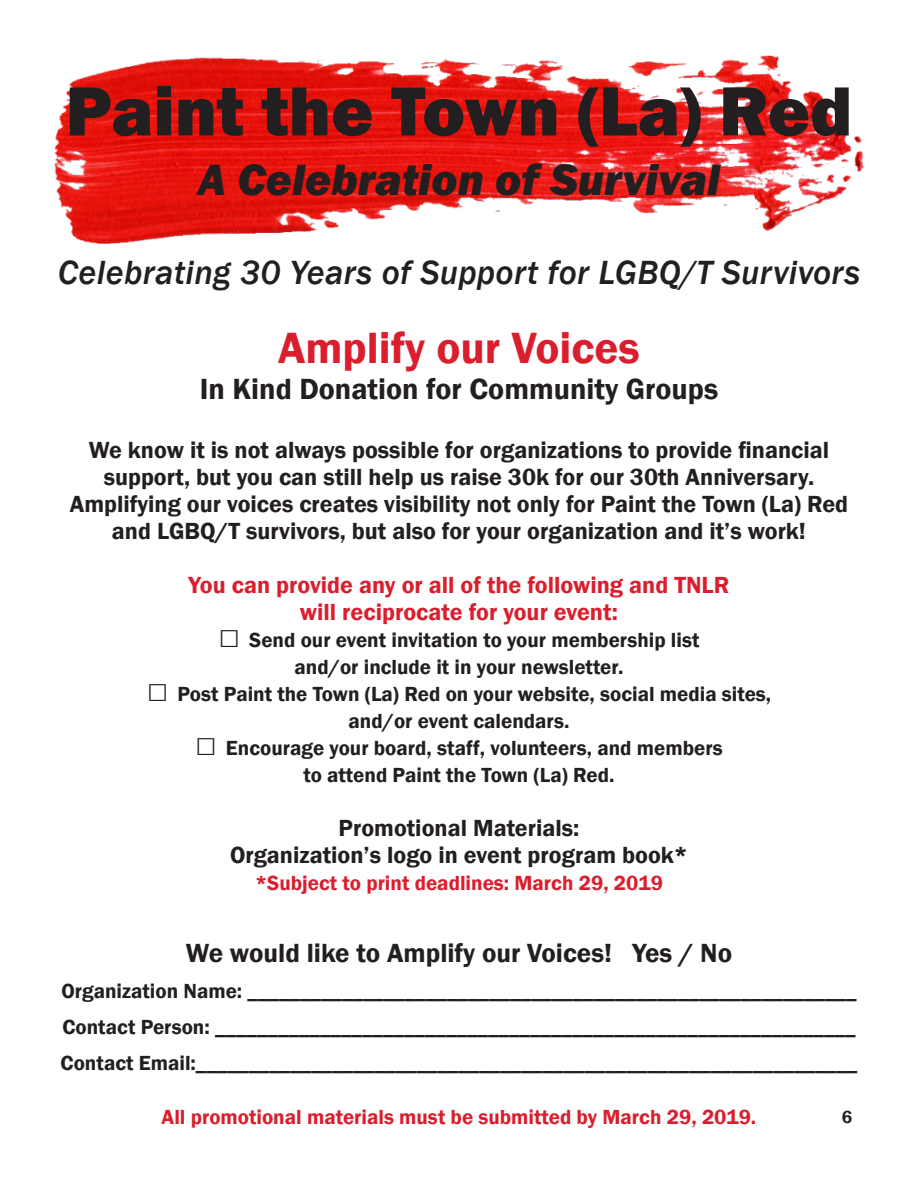
<style>
.page{position:relative;width:918px;height:1188px;background:#fff}
.page>*{position:absolute;margin:0;border:0;box-sizing:border-box;transform-origin:0 0}
.t1{font:800 72px "Franklin Gothic";color:#231f20}
.t2{font:italic 800 45px "Franklin Gothic";color:#231f20}
.t3{font:600 45px "Franklin Gothic";color:#db1e2e}
.t4{font:italic 500 34.5px "Franklin Gothic";letter-spacing:.01em;color:#231f20}
.t5{font:600 30px "Franklin Gothic";color:#231f20}
.t6{font:600 27px "Franklin Gothic";color:#231f20}
.t7{font:600 24px/27px "Franklin Gothic";color:#231f20;text-align:center}
.t8{font:600 24px "Franklin Gothic";color:#db1e2e}
.t9{font:600 21px "Franklin Gothic";color:#231f20}
.t10{font:600 21px "Franklin Gothic";color:#db1e2e}
.t11{font:600 18px "Franklin Gothic";color:#231f20}
.s1{font-size:36px}
</style>
<div class="page">
<img style="left:54px;top:56px;width:810px;height:188px">
<p class="t1" style="left:66px;top:65px;width:788px">Paint the Town (La) Red</p>
<p class="t2" style="left:198px;top:151px;width:524px">A Celebration of Survival</p>
<p class="t4" style="left:58px;top:251px;width:804px">Celebrating 30 Years of Support for LGBQ/T Survivors</p>
<p class="t3" style="left:278px;top:320px;width:363px">Amplify our Voices</p>
<p class="t5" style="left:200px;top:371px;width:520px">In Kind Donation for Community Groups</p>
<p class="t7" style="left:89px;top:437px;width:742px">We know it is not always possible for organizations to provide financial</p>
<p class="t7" style="left:104px;top:464px;width:712px">support, but you can still help us raise 30k for our 30th Anniversary.</p>
<p class="t7" style="left:70px;top:491px;width:780px">Amplifying our voices creates visibility not only for Paint the Town (La) Red and LGBQ/T survivors, but also for your organization and it’s work!</p>
<p class="t8" style="left:189px;top:571px;width:542px">You can provide any or all of the following and TNLR</p>
<p class="t8" style="left:300px;top:598px;width:320px">will reciprocate for your event:</p>
<p class="t9" style="left:218px;top:627px;width:483px"><span class="s1">□</span> Send our event invitation to your membership list</p>
<p class="t9" style="left:295px;top:654px;width:330px">and/or include it in your newsletter.</p>
<p class="t9" style="left:147px;top:681px;width:626px"><span class="s1">□</span> Post Paint the Town (La) Red on your website, social media sites,</p>
<p class="t9" style="left:349px;top:708px;width:222px">and/or event calendars.</p>
<p class="t9" style="left:195px;top:735px;width:529px"><span class="s1">□</span> Encourage your board, staff, volunteers, and members</p>
<p class="t9" style="left:303px;top:762px;width:313px">to attend Paint the Town (La) Red.</p>
<p class="t7" style="left:339px;top:815px;width:242px">Promotional Materials:</p>
<p class="t7" style="left:230px;top:842px;width:459px">Organization’s logo in event program book*</p>
<p class="t10" style="left:255px;top:870px;width:409px">*Subject to print deadlines: March 29, 2019</p>
<p class="t6" style="left:186px;top:937px;width:548px">We would like to Amplify our Voices! Yes / No</p>
<p class="t9" style="left:61px;top:978px;width:797px">Organization Name: __________________________________________________________</p>
<p class="t9" style="left:62px;top:1014px;width:795px">Contact Person: _____________________________________________________________</p>
<p class="t9" style="left:61px;top:1050px;width:798px">Contact Email:_______________________________________________________________</p>
<p class="t10" style="left:162px;top:1104px;width:596px">All promotional materials must be submitted by March 29, 2019.</p>
<p class="t11" style="left:842px;top:1106px;width:12px">6</p>
</div>
